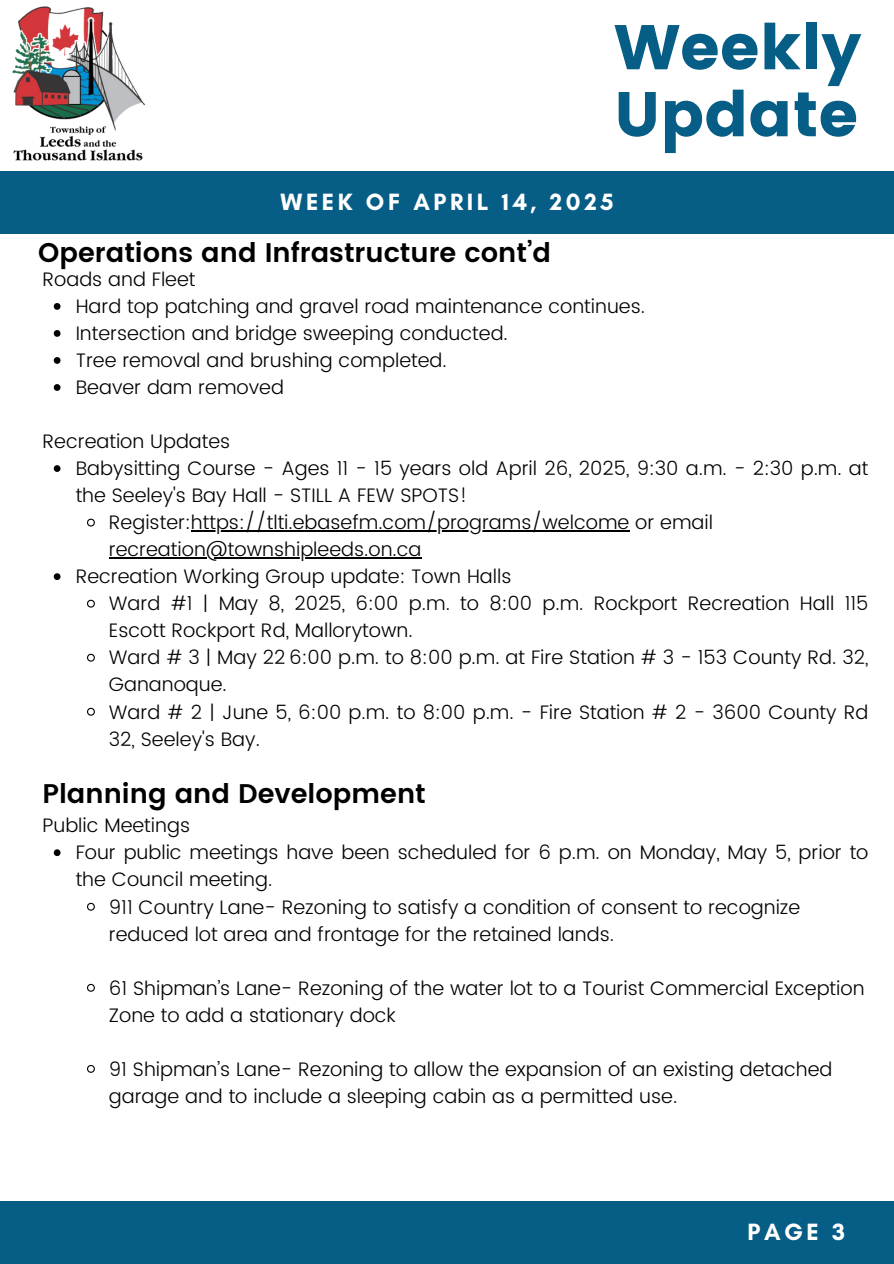
<style>
.page{position:relative;width:894px;height:1264px;background:#fff}
.page>*{position:absolute;margin:0;border:0;box-sizing:border-box;transform-origin:0 0}
.t1{font:63px "Poppins";color:#065d85}
.t2{font:600 27px "Poppins";color:#000}
.t3{font:700 24px "Glacial Indifference";letter-spacing:.15em;color:#fff}
.t4{font:300 19.5px/27px "Poppins";color:#000}
</style>
<div class="page">
<div style="left:0;top:172px;width:893px;height:62px;background:#065d85"></div>
<div style="left:0;top:1201px;width:893px;height:62px;background:#065d85"></div>
<img style="left:0;top:6px;width:155px;height:166px">
<svg style="left:54px;top:303px;width:6px;height:7px"></svg>
<svg style="left:54px;top:330px;width:6px;height:7px"></svg>
<svg style="left:54px;top:357px;width:6px;height:7px"></svg>
<svg style="left:54px;top:384px;width:6px;height:7px"></svg>
<svg style="left:54px;top:465px;width:6px;height:7px"></svg>
<svg style="left:87px;top:518px;width:8px;height:9px"></svg>
<hr style="left:191px;top:530px;width:438px;height:1px;background:#000">
<hr style="left:109px;top:557px;width:312px;height:1px;background:#000">
<svg style="left:54px;top:573px;width:6px;height:7px"></svg>
<svg style="left:87px;top:599px;width:8px;height:9px"></svg>
<svg style="left:87px;top:653px;width:8px;height:9px"></svg>
<svg style="left:87px;top:707px;width:8px;height:9px"></svg>
<svg style="left:54px;top:849px;width:6px;height:7px"></svg>
<svg style="left:87px;top:902px;width:8px;height:9px"></svg>
<svg style="left:87px;top:983px;width:8px;height:9px"></svg>
<svg style="left:87px;top:1065px;width:8px;height:8px"></svg>
<h1 class="t1" style="left:614px;top:11px;width:249px">Weekly</h1>
<h1 class="t1" style="left:614px;top:78px;width:246px">Update</h1>
<p class="t3" style="left:280px;top:187px;width:334px">WEEK OF APRIL 14, 2025</p>
<h2 class="t2" style="left:38px;top:236px;width:514px">Operations and Infrastructure cont’d</h2>
<p class="t4" style="left:42px;top:266px;width:154px">Roads and Fleet</p>
<p class="t4" style="left:76px;top:293px;width:571px">Hard top patching and gravel road maintenance continues.</p>
<p class="t4" style="left:76px;top:320px;width:433px">Intersection and bridge sweeping conducted.</p>
<p class="t4" style="left:76px;top:347px;width:372px">Tree removal and brushing completed.</p>
<p class="t4" style="left:76px;top:374px;width:210px">Beaver dam removed</p>
<p class="t4" style="left:42px;top:428px;width:189px">Recreation Updates</p>
<p class="t4" style="left:76px;top:455px;width:794px">Babysitting Course - Ages 11 - 15 years old April 26, 2025, 9:30 a.m. - 2:30 p.m. at the Seeley's Bay Hall - STILL A FEW SPOTS!</p>
<p class="t4" style="left:109px;top:509px;width:605px">Register:https://tlti.ebasefm.com/programs/welcome or email</p>
<p class="t4" style="left:109px;top:536px;width:314px">recreation@townshipleeds.on.ca</p>
<p class="t4" style="left:76px;top:563px;width:437px">Recreation Working Group update: Town Halls</p>
<p class="t4" style="left:109px;top:590px;width:238px">Ward #1 | May 8, 2025,</p>
<p class="t4" style="left:109px;top:590px;width:761px;text-indent:247px">6:00 p.m. to 8:00 p.m. Rockport Recreation Hall 115<br>Escott Rockport Rd, Mallorytown.<br>Ward # 3 | May 22 6:00 p.m. to 8:00 p.m. at Fire Station # 3 - 153 County Rd. 32,</p>
<h2 class="t4" style="left:109px;top:671px;width:761px">Gananoque.<br>Ward # 2 | June 5, 6:00 p.m. to 8:00 p.m. - Fire Station # 2 - 3600 County Rd<br>32, Seeley's Bay.</h2>
<p class="t2" style="left:42px;top:778px;width:384px">Planning and Development</p>
<p class="t4" style="left:42px;top:812px;width:149px">Public Meetings</p>
<p class="t4" style="left:76px;top:839px;width:794px">Four public meetings have been scheduled for 6 p.m. on Monday, May 5, prior to the Council meeting.</p>
<p class="t4" style="left:109px;top:893px;width:692px">911 Country Lane- Rezoning to satisfy a condition of consent to recognize reduced lot area and frontage for the retained lands.</p>
<p class="t4" style="left:109px;top:974px;width:757px">61 Shipman’s Lane- Rezoning of the water lot to a Tourist Commercial Exception<br>Zone to add a stationary dock</p>
<p class="t4" style="left:109px;top:1055px;width:725px">91 Shipman’s Lane- Rezoning to allow the expansion of an existing detached garage and to include a sleeping cabin as a permitted use.</p>
<h3 class="t3" style="left:747px;top:1217px;width:99px">PAGE 3</h3>
</div>
